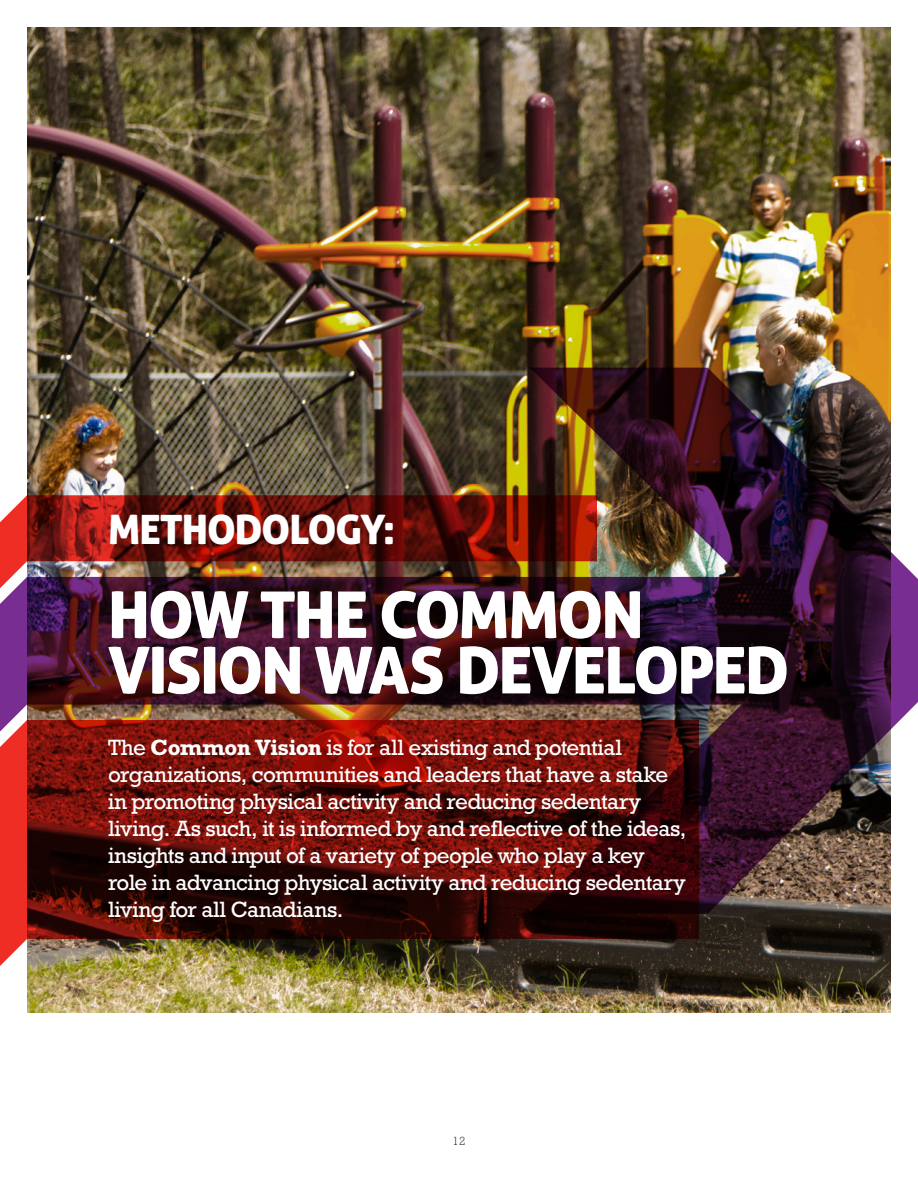
<style>
.page{position:relative;width:918px;height:1188px;background:#fff}
.page>*{position:absolute;margin:0;border:0;box-sizing:border-box;transform-origin:0 0}
.t1{font:64.5px/55.5px "Aller Display";letter-spacing:-.03em;color:#fff}
.t2{font:40.5px "Aller Display";letter-spacing:-.025em;color:#fff}
.t3{font:22.5px/27px "Rockwell";letter-spacing:-.025em;color:#fff}
.t4{font:300 12px "Rockwell";color:#231f20}
.s1{font-weight:700}
</style>
<div class="page">
<img style="left:27px;top:27px;width:864px;height:985px">
<img style="left:0;top:368px;width:918px;height:546px">
<svg style="left:0;top:720px;width:699px;height:246px;background:#5c150d"></svg>
<img style="left:0;top:495px;width:597px;height:93px">
<p class="t2" style="left:108px;top:504px;width:289px">METHODOLOGY:</p>
<p class="t1" style="left:108px;top:586px;width:683px">HOW THE COMMON<br>VISION WAS DEVELOPED</p>
<p class="t3" style="left:108px;top:734px;width:580px">The <span class="s1">Common Vision</span> is for all existing and potential organizations, communities and leaders that have a stake in promoting physical activity and reducing sedentary living. As such, it is informed by and reflective of the ideas, insights and input of a variety of people who play a key role in advancing physical activity and reducing sedentary living for all Canadians.</p>
<p class="t4" style="left:453px;top:1135px;width:14px">12</p>
</div>
